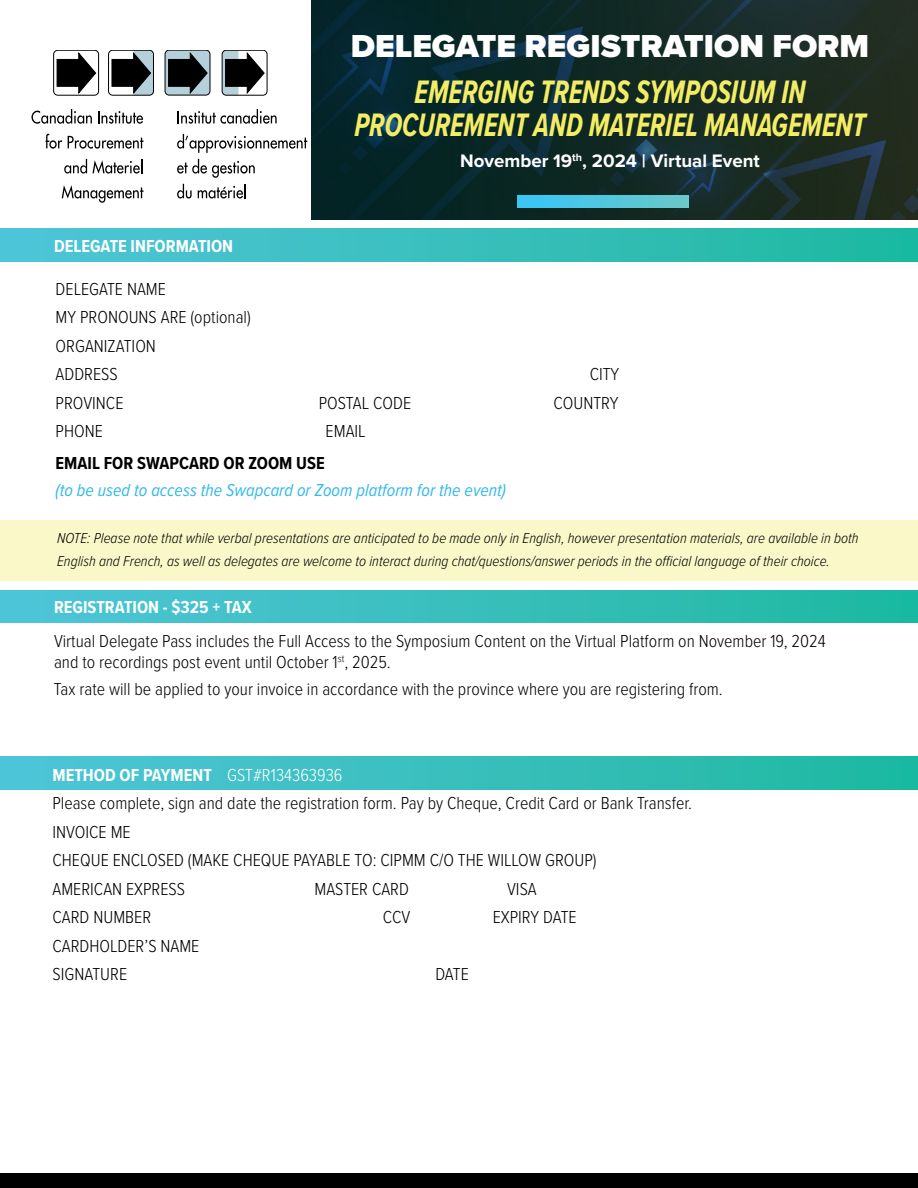
<style>
.page{position:relative;width:918px;height:1188px;background:#fff}
.page>*{position:absolute;margin:0;border:0;box-sizing:border-box;transform-origin:0 0}
.t1{font:italic 700 33.75px/33px "Proxima Nova Cond";color:#f3ed65;text-align:center;scale:.83 1}
.t2{font:900 33px "Proxima Nova";color:#fff}
.t3{font:700 18.75px "Proxima Nova";color:#fff}
.t4{font:300 18px/28.5px "Proxima Nova Cond";color:#000}
.t5{font:italic 18px "Proxima Nova Cond";color:#35baec}
.t6{font:700 18px "Proxima Nova Cond";color:#fff}
.t7{font:700 18px "Proxima Nova Cond";color:#000}
.t8{font:italic 300 15px/22.5px "Proxima Nova Cond";color:#000}
.s1{font-weight:700;color:#fff}
.s2{color:#fff}
</style>
<div class="page">
<img style="left:311px;top:0;width:607px;height:219px">
<svg style="left:517px;top:196px;width:171px;height:11px;background:#50c6df"></svg>
<div style="left:0;top:590px;width:918px;height:33px;background:linear-gradient(to right,#51c5d9,#1eb8a0)"></div>
<div style="left:0;top:757px;width:918px;height:33px;background:linear-gradient(to right,#51c5d9,#1eb8a0)"></div>
<div style="left:0;top:520px;width:918px;height:61px;background:#faf8c9"></div>
<div style="left:0;top:229px;width:918px;height:32px;background:linear-gradient(to right,#51c5d9,#1eb8a0)"></div>
<svg style="left:31px;top:109px;width:61px;height:15px"></svg>
<svg style="left:98px;top:111px;width:45px;height:13px"></svg>
<svg style="left:46px;top:134px;width:16px;height:15px"></svg>
<svg style="left:68px;top:136px;width:75px;height:13px"></svg>
<svg style="left:64px;top:159px;width:78px;height:15px"></svg>
<svg style="left:62px;top:185px;width:81px;height:18px"></svg>
<svg style="left:178px;top:109px;width:99px;height:15px"></svg>
<svg style="left:177px;top:134px;width:130px;height:19px"></svg>
<svg style="left:177px;top:159px;width:78px;height:19px"></svg>
<svg style="left:177px;top:184px;width:15px;height:15px"></svg>
<svg style="left:109px;top:50px;width:44px;height:45px"></svg>
<svg style="left:54px;top:50px;width:45px;height:45px"></svg>
<div style="left:53px;top:50px;width:46px;height:45px;border:1px solid #000;border-radius:4px"></div>
<svg style="left:57px;top:53px;width:39px;height:40px"></svg>
<div style="left:108px;top:50px;width:46px;height:45px;border:1px solid #000;border-radius:4px"></div>
<svg style="left:112px;top:50px;width:41px;height:45px"></svg>
<div style="left:222px;top:50px;width:45px;height:45px;border:1px solid #000;border-radius:4px"></div>
<svg style="left:222px;top:50px;width:42px;height:45px"></svg>
<svg style="left:165px;top:50px;width:45px;height:45px"></svg>
<div style="left:165px;top:50px;width:45px;height:45px;border:1px solid #000;border-radius:4px"></div>
<svg style="left:169px;top:53px;width:38px;height:40px;background:#434c50"></svg>
<svg style="left:198px;top:184px;width:48px;height:15px"></svg>
<div style="left:0;top:1173px;width:918px;height:15px;background:#000"></div>
<p class="t6" style="left:54px;top:233px;width:181px">DELEGATE INFORMATION</p>
<p class="t4" style="left:56px;top:274px;width:197px">DELEGATE NAME<br>MY PRONOUNS ARE (optional)<br>ORGANIZATION<br>ADDRESS</p>
<h2 class="t2" style="left:351px;top:21px;width:520px">DELEGATE REGISTRATION FORM</h2>
<h1 class="t1" style="left:354px;top:75px;width:617px">EMERGING TRENDS SYMPOSIUM IN<br>PROCUREMENT AND MATERIEL MANAGEMENT</h1>
<p class="t3" style="left:460px;top:147px;width:301px">November 19<sup>th</sup>, 2024 | Virtual Event</p>
<p class="t4" style="left:590px;top:359px;width:31px">CITY</p>
<p class="t4" style="left:56px;top:388px;width:69px">PROVINCE</p>
<p class="t4" style="left:319px;top:388px;width:94px">POSTAL CODE</p>
<p class="t4" style="left:553px;top:388px;width:67px">COUNTRY</p>
<p class="t4" style="left:56px;top:416px;width:49px">PHONE</p>
<p class="t4" style="left:326px;top:416px;width:42px">EMAIL</p>
<p class="t7" style="left:56px;top:449px;width:271px">EMAIL FOR SWAPCARD OR ZOOM USE</p>
<p class="t5" style="left:56px;top:476px;width:452px">(to be used to access the Swapcard or Zoom platform for the event)</p>
<p class="t8" style="left:57px;top:526px;width:803px">NOTE: Please note that while verbal presentations are anticipated to be made only in English, however presentation materials, are available in both<br>English and French, as well as delegates are welcome to interact during chat/questions/answer periods in the official language of their choice.</p>
<p class="t6" style="left:54px;top:594px;width:199px">REGISTRATION - $325 + TAX</p>
<p class="t4" style="left:54px;top:629px;width:773px;line-height:21px">Virtual Delegate Pass includes the Full Access to the Symposium Content on the Virtual Platform on November 19, 2024 and to recordings post event until October 1<sup>st</sup>, 2025.</p>
<p class="t4" style="left:54px;top:674px;width:670px">Tax rate will be applied to your invoice in accordance with the province where you are registering from.</p>
<p class="t4" style="left:53px;top:760px;width:641px"><span class="s1">METHOD OF PAYMENT</span> <span class="s2">GST#R134363936<br></span>Please complete, sign and date the registration form. Pay by Cheque, Credit Card or Bank Transfer.<br>INVOICE ME<br>CHEQUE ENCLOSED (MAKE CHEQUE PAYABLE TO: CIPMM C/O THE WILLOW GROUP)<br>AMERICAN EXPRESS</p>
<p class="t4" style="left:315px;top:874px;width:96px">MASTER CARD</p>
<p class="t4" style="left:507px;top:874px;width:31px">VISA</p>
<p class="t4" style="left:53px;top:902px;width:100px">CARD NUMBER</p>
<p class="t4" style="left:383px;top:902px;width:29px">CCV</p>
<p class="t4" style="left:493px;top:902px;width:85px">EXPIRY DATE</p>
<p class="t4" style="left:53px;top:931px;width:148px">CARDHOLDER’S NAME<br>SIGNATURE</p>
<p class="t4" style="left:435px;top:959px;width:35px">DATE</p>
</div>
